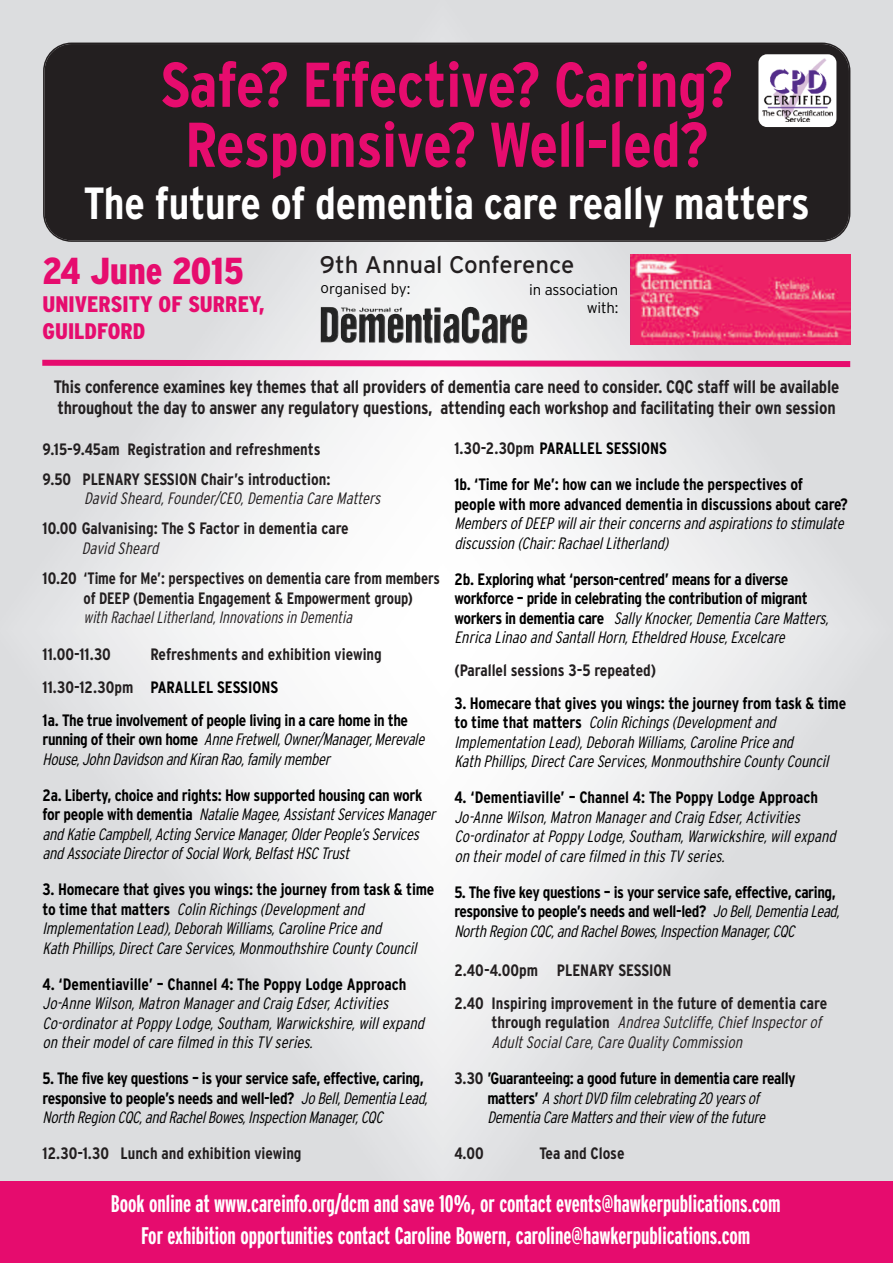
<style>
.page{position:relative;width:893px;height:1263px;background:#fff}
.page>*{position:absolute;margin:0;border:0;box-sizing:border-box;transform-origin:0 0}
.t1{font:700 condensed 63px/60px "Interstate";letter-spacing:-.005em;color:#e60c6e;text-align:center}
.t2{font:700 condensed 45px "Interstate";letter-spacing:-.005em;color:#fff}
.t3{font:900 condensed 37.5px "Interstate";color:#e60c6e}
.t4{font:700 extra-condensed 24px/31.5px "Interstate";color:#fff;text-align:center}
.t5{font:24px "Interstate";color:#231f20}
.t6{font:900 condensed 22.5px/27px "Interstate";color:#e60c6e}
.t7{font:700 condensed 18px/21.6px "Interstate";letter-spacing:-.01em;color:#231f20}
.t8{font:italic 300 condensed 16.5px/19.5px "Interstate";letter-spacing:-.01em;color:#000}
.t9{font:700 condensed 16.5px/19.5px "Interstate";letter-spacing:-.025em;color:#000}
.t10{font:700 condensed 16.5px/30px "Interstate";color:#231f20}
.t11{font:italic 300 condensed 16.5px/19.5px "Interstate";color:#231f20}
.t12{font:700 condensed 16.5px "Interstate";color:#000}
.t13{font:italic 300 condensed 16.5px "Interstate";color:#231f20;scale:.95 1}
.t14{font:300 15px/18px "Interstate";letter-spacing:-.015em;color:#000;text-align:right}
.s1{color:#231f20}
.s2{font-weight:700;font-style:normal}
.s3{font-weight:300;font-style:italic}
.s4{font-weight:700;font-style:normal;color:#231f20}
</style>
<div class="page">
<img style="left:0;top:0;width:893px;height:1181px">
<div style="left:43px;top:43px;width:807px;height:199px;background:#231f20"></div>
<img style="left:321px;top:307px;width:159px;height:37px">
<svg style="left:36px;top:357px;width:820px;height:13px;background:#e583b0"></svg>
<img style="left:630px;top:254px;width:221px;height:90px">
<div style="left:0;top:1181px;width:893px;height:82px;background:#e60c6e"></div>
<div style="left:758px;top:54px;width:78px;height:73px;background:#fff;border-radius:9px"></div>
<img style="left:763px;top:58px;width:69px;height:63px">
<h1 class="t1" style="left:161px;top:55px;width:574px">Safe? Effective? Caring?<br>Responsive? Well-led?</h1>
<h2 class="t2" style="left:84px;top:177px;width:727px">The future of dementia care really matters</h2>
<h3 class="t3" style="left:43px;top:249px;width:203px">24 June 2015</h3>
<h3 class="t6" style="left:43px;top:291px;width:224px">UNIVERSITY OF SURREY,<br>GUILDFORD</h3>
<h3 class="t5" style="left:320px;top:250px;width:256px">9th Annual Conference</h3>
<p class="t14" style="left:321px;top:279px;width:91px">organised by:</p>
<p class="t14" style="left:529px;top:281px;width:91px">in association with:</p>
<p class="t7" style="left:54px;top:376px;width:787px">This conference examines key themes that all providers of dementia care need to consider. CQC staff will be available throughout the day to answer any regulatory questions, attending each workshop and facilitating their own session</p>
<p class="t10" style="left:43px;top:434px;width:290px">9.15-9.45am Registration and refreshments<br>9.50 PLENARY SESSION Chair’s introduction:</p>
<p class="t11" style="left:84px;top:489px;width:300px">David Sheard, Founder/CEO, Dementia Care Matters</p>
<p class="t10" style="left:43px;top:513px;width:308px">10.00 Galvanising: The S Factor in dementia care</p>
<p class="t11" style="left:82px;top:539px;width:81px">David Sheard</p>
<p class="t10" style="left:84px;top:569px;width:358px;line-height:19.5px;text-indent:-41px">10.20 ‘Time for Me’: perspectives on dementia care from members of DEEP (Dementia Engagement &amp; Empowerment group)</p>
<p class="t13" style="left:84px;top:608px;width:287px">with Rachael Litherland, Innovations in Dementia</p>
<p class="t10" style="left:43px;top:639px;width:70px">11.00-11.30</p>
<p class="t9" style="left:43px;top:637px;width:367px;line-height:33.2px;text-indent:108px"><span class="s1">Refreshments and exhibition viewing<br>11.30-12.30pm</span> PARALLEL SESSIONS<br>1a. The true involvement of people living in a care home in the</p>
<p class="t8" style="left:43px;top:730px;width:386px"><span class="s2">r u n n i n g of t h e i r ow n h o m e</span> Anne Fretwell, Owner/Manager, Merevale<br>House, John Davidson and Kiran Rao, family member</p>
<p class="t8" style="left:43px;top:785px;width:397px"><span class="s2">2a. Liberty, choice and rights: How supported housing can work fo r p e o p l e w i t h d e m e n t i a</span> Natalie Magee, Assistant Services Manager and Katie Campbell, Acting Service Manager, Older People’s Services and Associate Director of Social Work, Belfast HSC Trust</p>
<p class="t8" style="left:43px;top:880px;width:393px"><span class="s2">3. Homecare that gives you wings: the journey from task &amp; time to t i m e t h a t m a tte rs</span> Colin Richings (Development and Implementation Lead), Deborah Williams, Caroline Price and<br>Kath Phillips, Direct Care Services, Monmouthshire County Council</p>
<p class="t12" style="left:43px;top:974px;width:365px">4. ‘Dementiaville’ – Channel 4: The Poppy Lodge Approach</p>
<p class="t8" style="left:43px;top:994px;width:386px">Jo-Anne Wilson, Matron Manager and Craig Edser, Activities<br>Co-ordinator at Poppy Lodge, Southam, Warwickshire, will expand on their model of care filmed in this TV series.</p>
<p class="t9" style="left:43px;top:1069px;width:389px">5. The five key questions – is your service safe, effective, caring, responsive to people’s needs and well-led? <span class="s3">JoBell,DementiaLead,<br>North Reg ion CQC, and Rachel Bowes, Inspection Manager, CQC</span></p>
<p class="t10" style="left:43px;top:1139px;width:261px">12.30-1.30 Lunch and exhibition viewing</p>
<p class="t9" style="left:454px;top:431px;width:350px;line-height:36px"><span class="s1">1.30-2.30pm</span> PARALLEL SESSIONS<br>1b. ‘Time for Me’: how can we include the perspectives of</p>
<p class="t9" style="left:454px;top:494px;width:395px">people with more advanced dementia in discussions about care?</p>
<p class="t8" style="left:454px;top:514px;width:393px">Members of DEEP will air their concerns and aspirations to stimulate discussion (Chair: Rachael Litherland)</p>
<p class="t9" style="left:454px;top:569px;width:378px">2b. Exploring what ‘person-centred’ means for a diverse workforce – pride in celebrating the contribution of migrant workers in dementia care <span class="s3">Sally Knocker, Dementia Care Matters, Enrica Linao and Santall Horn, Etheldred House, Excelcare</span></p>
<p class="t10" style="left:454px;top:655px;width:203px">(Parallel sessions 3-5 repeated)</p>
<p class="t8" style="left:454px;top:693px;width:393px"><span class="s2">3. Homecare that gives you wings: the journey from task &amp; time to t i m e t h a t m a tte rs</span> Colin Richings (Development and Implementation Lead), Deborah Williams, Caroline Price and<br>Kath Phillips, Direct Care Services, Monmouthshire County Council</p>
<p class="t12" style="left:454px;top:788px;width:365px">4. ‘Dementiaville’ – Channel 4: The Poppy Lodge Approach</p>
<p class="t8" style="left:454px;top:807px;width:386px">Jo-Anne Wilson, Matron Manager and Craig Edser, Activities<br>Co-ordinator at Poppy Lodge, Southam, Warwickshire, will expand on their model of care filmed in this TV series.</p>
<p class="t9" style="left:454px;top:882px;width:389px">5. The five key questions – is your service safe, effective, caring, responsive to people’s needs and well-led? <span class="s3">JoBell,DementiaLead,<br>North Reg ion CQC, and Rachel Bowes, Inspection Manager, CQC</span></p>
<p class="t10" style="left:454px;top:953px;width:374px;line-height:33px">2.40-4.00pm PLENARY SESSION<br>2.40 Inspiring improvement in the future of dementia care</p>
<p class="t11" style="left:491px;top:1013px;width:334px"><span class="s2">t h ro u g h re g u l a t i o n</span> Andrea Sutcliffe, Chief Inspector of<br>Adult Social Care, Care Quality Commission</p>
<p class="t8" style="left:454px;top:1068px;width:343px;text-align:center"><span class="s4">3.30</span> <span class="s2">’Guaranteeing: a good future in dementia care really m a tte rs’</span> A short DVD film celebrating 20 years of<br>Dementia Care Matters and their view of the future</p>
<p class="t10" style="left:454px;top:1138px;width:31px">4.00</p>
<p class="t10" style="left:539px;top:1138px;width:87px">Tea and Close</p>
<h3 class="t4" style="left:111px;top:1188px;width:671px">Book online at www.careinfo.org/dcm and save 10%, or contact events@hawkerpublications.com<br>For exhibition opportunities contact Caroline Bowern, caroline@hawkerpublications.com</h3>
</div>
